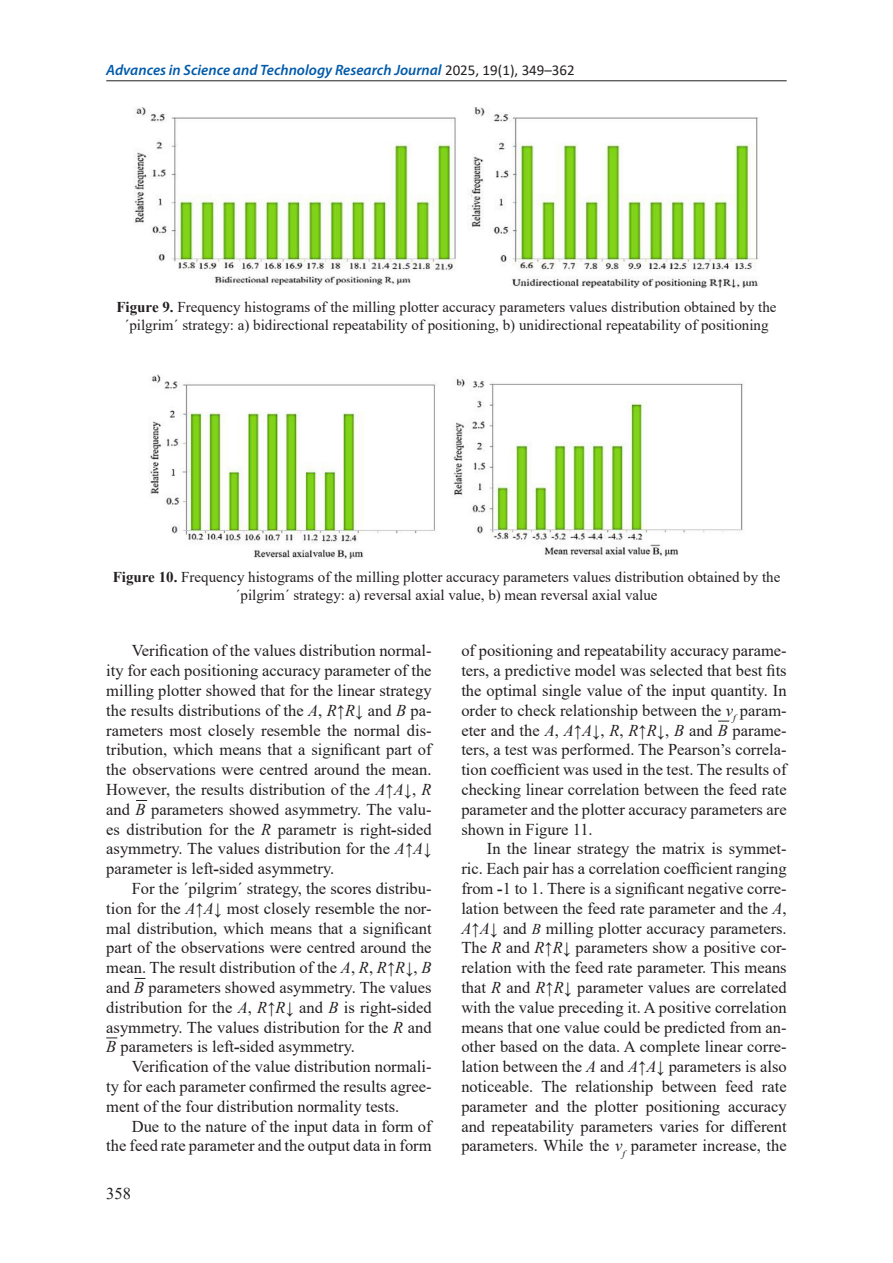
<style>
.page{position:relative;width:893px;height:1263px;background:#fff}
.page>*{position:absolute;margin:0;border:0;box-sizing:border-box;transform-origin:0 0}
.Base_Text{font:16.5px/19.8px "Times New Roman";color:#231f20;text-align:justify}
.Figure{font:15px/18px "Times New Roman";color:#231f20;text-align:center}
.t1{font:italic 600 15px "Myriad Pro";color:#015aaa}
.s1{font-family:"Calibri";font-weight:400;font-style:normal;color:#231f20}
.s2{font-weight:700}
.s3{font-style:italic}
.s4{font-style:italic;font-size:15px}
</style>
<div class="page">
<hr style="left:106px;top:80px;width:681px;height:1px;background:#231f20">
<img style="left:134px;top:107px;width:624px;height:181px">
<img style="left:149px;top:374px;width:594px;height:185px">
<p class="t1" style="left:106px;top:60px;width:470px">Advances in Science and Technology Research Journal <span class="s1">2025, 19(1), 349–362</span></p>
<p class="Figure" style="left:116px;top:297px;width:662px"><span class="s2">Figure 9.</span> Frequency histograms of the milling plotter accuracy parameters values distribution obtained by the ´pilgrim´ strategy: a) bidirectional repeatability of positioning, b) unidirectional repeatability of positioning</p>
<p class="Figure" style="left:113px;top:568px;width:669px"><span class="s2">Figure 10.</span> Frequency histograms of the milling plotter accuracy parameters values distribution obtained by the ´pilgrim´ strategy: a) reversal axial value, b) mean reversal axial value</p>
<p class="Base_Text" style="left:106px;top:640px;width:327px;text-indent:26px">Verification of the values distribution normal&shy;ity for each positioning accuracy parameter of the milling plotter showed that for the linear strategy the results distributions of the <span class="s3">A</span>, <span class="s3">R↑R↓</span> and <span class="s3">B</span> pa&shy;rameters most closely resemble the normal dis&shy;tribution, which means that a significant part of the observations were centred around the mean.<br>However, the results distribution of the <span class="s3">A↑A↓</span>, <span class="s3">R </span>and <span class="s3">B</span> parameters showed asymmetry. The valu&shy;es distribution for the <span class="s3">R</span> parametr is right<span class="s2">-</span>sided asymmetry. The values distribution for the <span class="s3">A↑A↓ </span>parameter is left<span class="s2">-</span>sided asymmetry.</p>
<p class="Base_Text" style="left:106px;top:878px;width:327px;text-indent:26px">For the ´pilgrim´ strategy, the scores distribu&shy;tion for the <span class="s3">A↑A↓</span> most closely resemble the nor&shy;mal distribution, which means that a significant part of the observations were centred around the mean. The result distribution of the <span class="s3">A</span>, <span class="s3">R</span>, <span class="s3">R↑R↓</span>, <span class="s3">B </span>and <span class="s3">B</span> parameters showed asymmetry. The values distribution for the <span class="s3">A</span>, <span class="s3">R↑R↓</span> and <span class="s3">B</span> is right<span class="s2">-</span>sided asymmetry. The values distribution for the <span class="s3">R</span> and <span class="s3">B</span> parameters is left<span class="s2">-</span>sided asymmetry.</p>
<p class="Base_Text" style="left:106px;top:1056px;width:327px;text-indent:26px">Verification of the value distribution normali&shy;ty for each parameter confirmed the results agree&shy;ment of the four distribution normality tests.</p>
<p class="Base_Text" style="left:106px;top:1115px;width:327px;text-align:right">Due to the nature of the input data in form of<br>the feed rate parameter and the output data in form</p>
<p class="Base_Text" style="left:106px;top:1183px;width:26px">358</p>
<p class="Base_Text" style="left:461px;top:640px;width:327px">of positioning and repeatability accuracy parame&shy;ters, a predictive model was selected that best fits the optimal single value of the input quantity. In order to check relationship between the <span class="s3">v</span><sub>f</sub> param&shy;eter and the <span class="s3">A</span>, <span class="s3">A↑A↓</span>, <span class="s3">R</span>, <span class="s3">R↑R↓</span>, <span class="s3">B</span> and <span class="s3">B</span> parame&shy;ters, a test was performed. The Pearson’s correla&shy;tion coefficient was used in the test. The results of checking linear correlation between the feed rate parameter and the plotter accuracy parameters are shown in Figure 11.</p>
<p class="Base_Text" style="left:461px;top:838px;width:327px;text-indent:26px">In the linear strategy the matrix is symmet&shy;ric. Each pair has a correlation coefficient ranging from <span class="s2">-</span>1 to 1. There is a significant negative corre&shy;lation between the feed rate parameter and the <span class="s3">A</span>, <span class="s3">A↑A↓</span> and <span class="s4">B</span> milling plotter accuracy parameters.<br>The <span class="s3">R</span> and <span class="s3">R↑R↓</span> parameters show a positive cor&shy;relation with the feed rate parameter. This means that <span class="s3">R</span> and <span class="s3">R↑R↓</span> parameter values are correlated with the value preceding it. A positive correlation means that one value could be predicted from an&shy;other based on the data. A complete linear corre&shy;lation between the <span class="s3">A</span> and <span class="s3">A↑A↓</span> parameters is also noticeable. The relationship between feed rate parameter and the plotter positioning accuracy and repeatability parameters varies for different parameters. While the <span class="s3">v</span><sub>f</sub> parameter increase, the</p>
</div>
